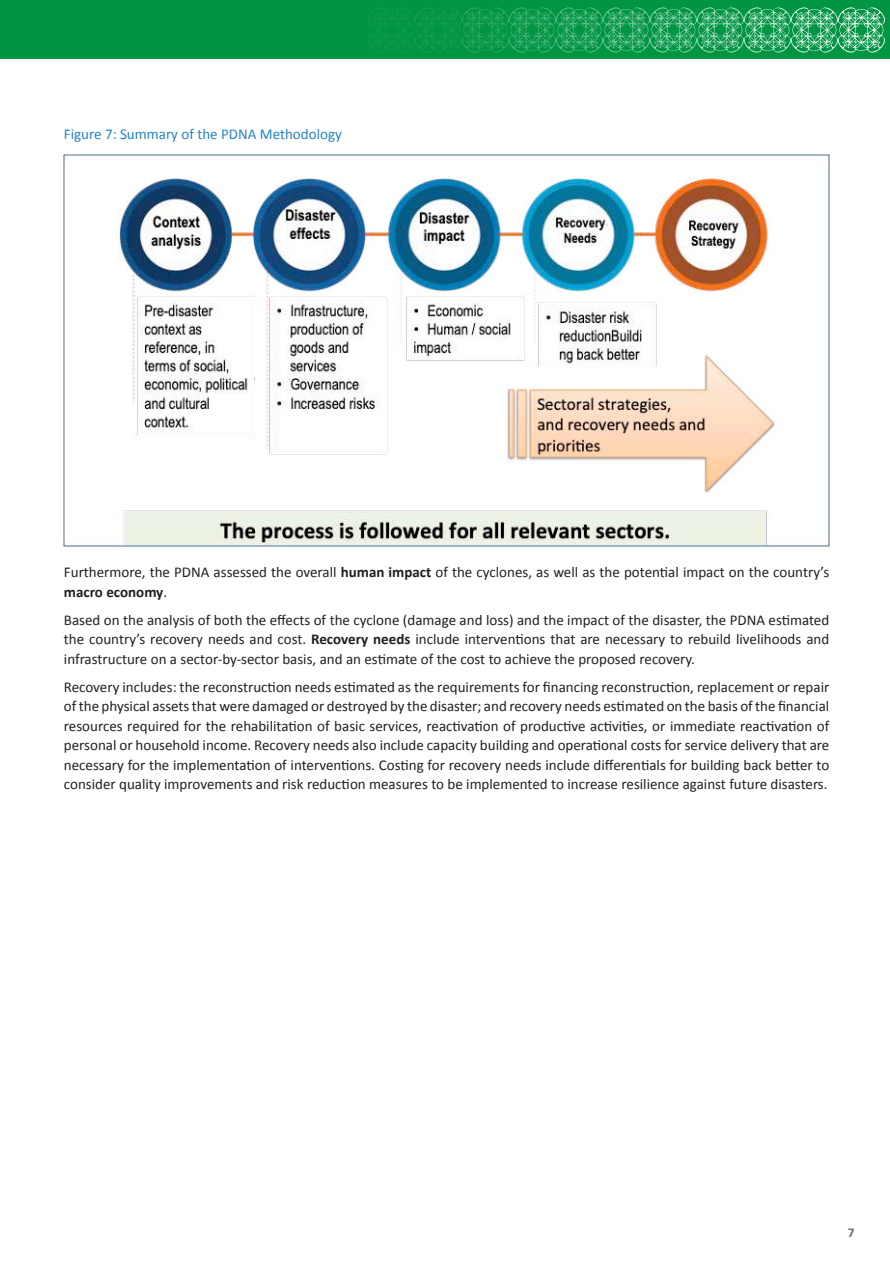
<style>
.page{position:relative;width:890px;height:1264px;background:#fff}
.page>*{position:absolute;margin:0;border:0;box-sizing:border-box;transform-origin:0 0}
.t1{font:15px/19.5px "Calibri";color:#231f20;text-align:justify}
.t2{font:15px "Calibri";color:#2683c6}
.t3{font:700 13.5px "Calibri";color:#737075}
.s1{font-weight:700}
</style>
<div class="page">
<div style="left:0;top:0;width:890px;height:59px;background:#009543"></div>
<img style="left:64px;top:154px;width:765px;height:392px">
<svg style="left:368px;top:7px;width:517px;height:46px"></svg>
<p class="t2" style="left:64px;top:124px;width:279px">Figure 7: Summary of the PDNA Methodology</p>
<p class="t1" style="left:64px;top:562px;width:767px">Furthermore, the PDNA assessed the overall <span class="s1">human impact</span> of the cyclones, as well as the potential impact on the country’s <span class="s1">macro economy</span>.</p>
<p class="t1" style="left:64px;top:610px;width:767px">Based on the analysis of both the effects of the cyclone (damage and loss) and the impact of the disaster, the PDNA estimated the country’s recovery needs and cost. <span class="s1">Recovery needs</span> include interventions that are necessary to rebuild livelihoods and infrastructure on a sector-by-sector basis, and an estimate of the cost to achieve the proposed recovery.</p>
<p class="t1" style="left:64px;top:677px;width:767px">Recovery includes: the reconstruction needs estimated as the requirements for financing reconstruction, replacement or repair of the physical assets that were damaged or destroyed by the disaster; and recovery needs estimated on the basis of the financial resources required for the rehabilitation of basic services, reactivation of productive activities, or immediate reactivation of personal or household income. Recovery needs also include capacity building and operational costs for service delivery that are necessary for the implementation of interventions. Costing for recovery needs include differentials for building back better to consider quality improvements and risk reduction measures to be implemented to increase resilience against future disasters.</p>
<p class="t3" style="left:848px;top:1223px;width:8px">7</p>
</div>
